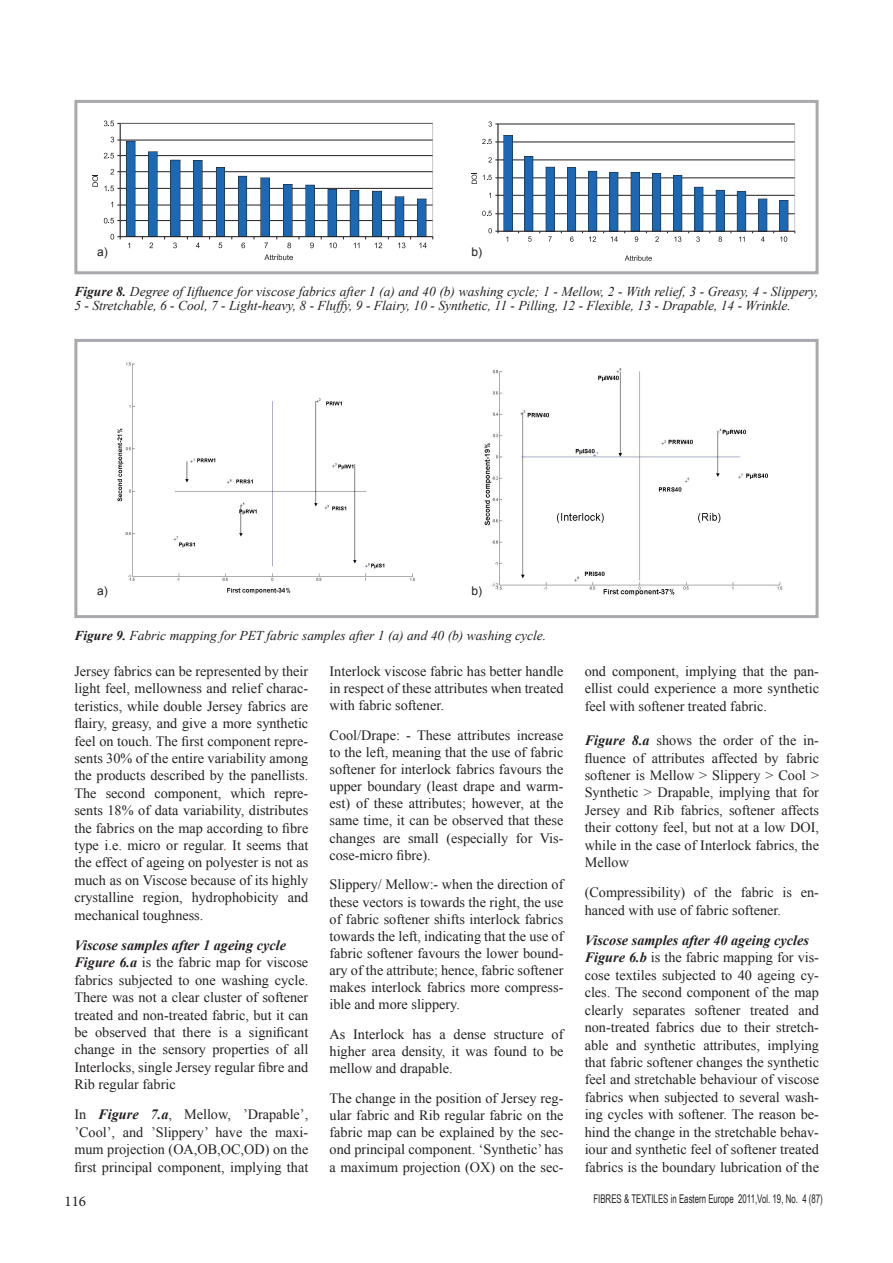
<style>
.page{position:relative;width:893px;height:1263px;background:#fff}
.page>*{position:absolute;margin:0;border:0;box-sizing:border-box;transform-origin:0 0}
.t1{font:15px "Minion Pro";color:#231f20}
.t2{font:14.25px/17.4px "Times New Roman";color:#231f20;text-align:justify}
.t3{font:italic 13.5px/13.5px "Times New Roman";color:#231f20}
.t4{font:12px "Arial Narrow";color:#231f20;scale:.8 1}
.t5{font:12px "Arial";color:#231f20}
.s1{font-weight:700}
.s2{color:#f00}
.s3{font-weight:700;font-style:italic}
</style>
<div class="page">
<div style="left:74px;top:100px;width:745px;height:174px;border:3px solid #a8a9ad"></div>
<svg style="left:92px;top:175px;width:6px;height:12px"></svg>
<svg style="left:264px;top:254px;width:29px;height:6px"></svg>
<svg style="left:104px;top:121px;width:330px;height:127px"></svg>
<svg style="left:625px;top:255px;width:27px;height:6px"></svg>
<svg style="left:472px;top:121px;width:324px;height:121px"></svg>
<div style="left:74px;top:339px;width:745px;height:279px;border:3px solid #a8a9ad"></div>
<img style="left:117px;top:362px;width:298px;height:232px">
<img style="left:484px;top:368px;width:299px;height:228px">
<p class="t5" style="left:97px;top:244px;width:12px">a)</p>
<p class="t5" style="left:471px;top:244px;width:12px">b)</p>
<p class="t3" style="left:74px;top:285px;width:746px"><span class="s1">Figure 8.</span> Degree of Iifluence for viscose fabrics after 1 (a) and 40 (b) washing cycle; 1 - Mellow, 2 - With relief, 3 - Greasy, 4 - Slippery,<br>5 - Stretchable, 6 - Cool, 7 - Light-heavy, 8 - Fluffy, 9 - Flairy, 10 - Synthetic, 11 - Pilling, 12 - Flexible, 13 - Drapable, 14 - Wrinkle.</p>
<p class="t5" style="left:97px;top:583px;width:12px">a)</p>
<p class="t5" style="left:471px;top:583px;width:12px">b)</p>
<p class="t3" style="left:74px;top:629px;width:473px"><span class="s1">Figure 9.</span> Fabric mapping for PET fabric samples after 1 (a) and 40 (b) washing cycle.</p>
<p class="t2" style="left:74px;top:662px;width:235px">Jersey fabrics can be represented by their light feel, mellowness and relief charac&shy;teristics, while double Jersey fabrics are flairy, greasy, and give a more synthetic feel on touch. The first component repre&shy;sents 30% of the entire variability among the products described by the panellists.<br>The second component, which repre&shy;sents 18% of data variability, distributes the fabrics on the map according to fibre type i.e. micro or regular<span class="s2">.</span> It seems that the effect of ageing on polyester is not as much as on Viscose because of its highly crystalline region, hydrophobicity and mechanical toughness.</p>
<p class="t2" style="left:74px;top:936px;width:235px;text-align:left"><span class="s3">Viscose samples after 1 ageing cycle Figure 6.a</span> is the fabric map for viscose fabrics subjected to one washing cycle.<br>There was not a clear cluster of softener treated and non-treated fabric, but it can be observed that there is a significant change in the sensory properties of all Interlocks, single Jersey regular fibre and Rib regular fabric</p>
<p class="t2" style="left:74px;top:1106px;width:235px">In <span class="s3">Figure 7.a</span>, Mellow, ’Drapable’, ’Cool’, and ’Slippery’ have the maxi&shy;mum projection (OA,OB,OC,OD) on the first principal component, implying that</p>
<p class="t2" style="left:330px;top:662px;width:235px">Interlock viscose fabric has better handle in respect of these attributes when treated with fabric softener.</p>
<p class="t2" style="left:330px;top:726px;width:235px">Cool/Drape: - These attributes increase to the left, meaning that the use of fabric softener for interlock fabrics favours the upper boundary (least drape and warm&shy;est) of these attributes; however, at the same time, it can be observed that these changes are small (especially for Vis&shy;cose-micro fibre).</p>
<p class="t2" style="left:330px;top:876px;width:235px">Slippery/ Mellow:- when the direction of these vectors is towards the right, the use of fabric softener shifts interlock fabrics towards the left, indicating that the use of fabric softener favours the lower bound&shy;ary of the attribute; hence, fabric softener makes interlock fabrics more compress&shy;ible and more slippery.</p>
<p class="t2" style="left:330px;top:1025px;width:235px">As Interlock has a dense structure of higher area density, it was found to be mellow and drapable.</p>
<p class="t2" style="left:330px;top:1089px;width:235px">The change in the position of Jersey reg&shy;ular fabric and Rib regular fabric on the fabric map can be explained by the sec&shy;ond principal component. ‘Synthetic’ has a maximum projection (OX) on the sec-</p>
<p class="t2" style="left:585px;top:662px;width:236px">ond component, implying that the pan&shy;ellist could experience a more synthetic feel with softener treated fabric.</p>
<p class="t2" style="left:585px;top:731px;width:236px"><span class="s3">Figure 8.a</span> shows the order of the in&shy;fluence of attributes affected by fabric softener is Mellow &gt; Slippery &gt; Cool &gt; Synthetic &gt; Drapable, implying that for Jersey and Rib fabrics, softener affects their cottony feel, but not at a low DOI, while in the case of Interlock fabrics, the Mellow</p>
<p class="t2" style="left:585px;top:884px;width:236px">(Compressibility) of the fabric is en&shy;hanced with use of fabric softener.</p>
<p class="t2" style="left:585px;top:931px;width:236px;text-align:left"><span class="s3">Viscose samples after 40 ageing cycles Figure 6.b</span> is the fabric mapping for vis&shy;cose textiles subjected to 40 ageing cy&shy;cles. The second component of the map clearly separates softener treated and non-treated fabrics due to their stretch&shy;able and synthetic attributes, implying that fabric softener changes the synthetic feel and stretchable behaviour of viscose fabrics when subjected to several wash&shy;ing cycles with softener. The reason be&shy;hind the change in the stretchable behav&shy;iour and synthetic feel of softener treated fabrics is the boundary lubrication of the</p>
<p class="t1" style="left:65px;top:1191px;width:23px">116</p>
<p class="t4" style="left:593px;top:1190px;width:288px">FIBRES &amp; TEXTILES in Eastern Europe 2011,Vol. 19, No. 4 (87)</p>
</div>
